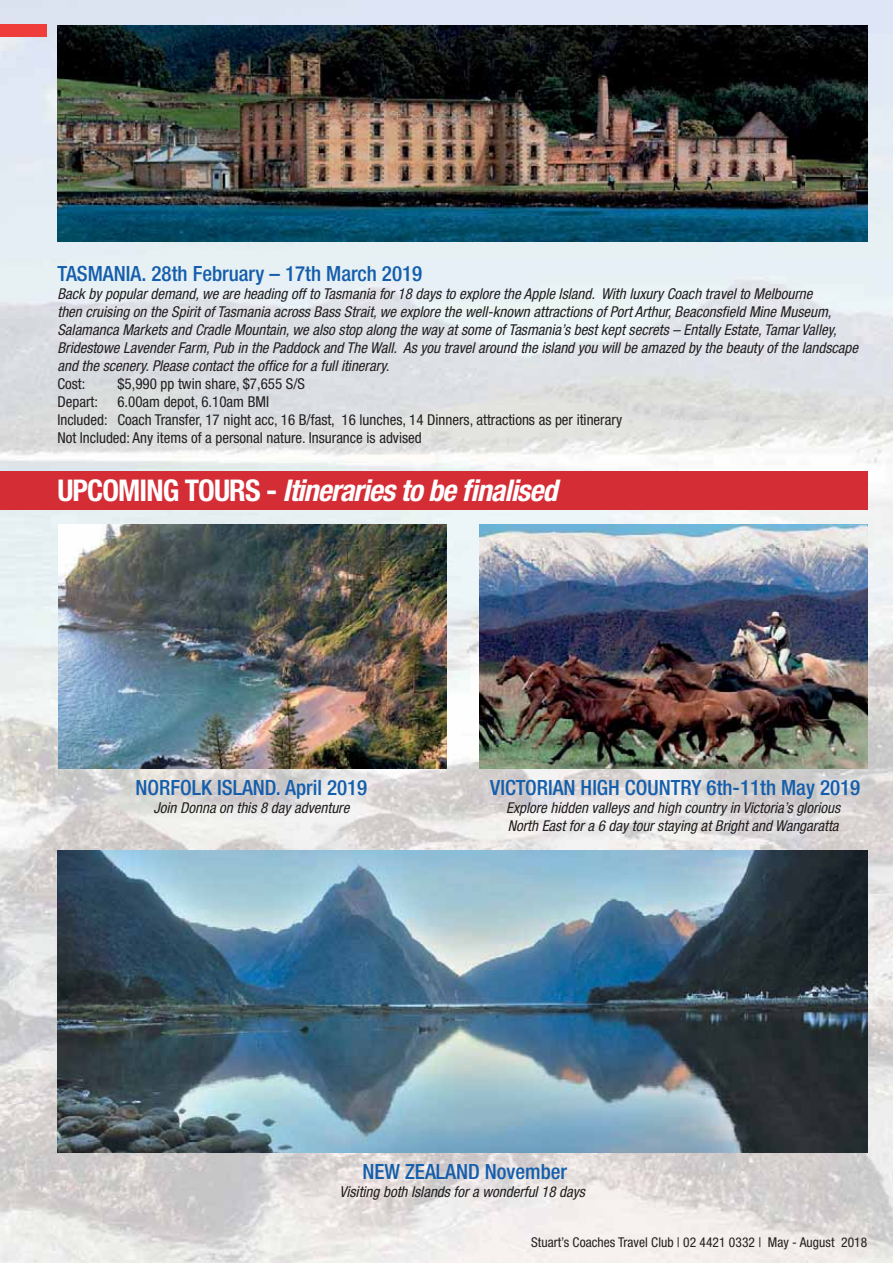
<style>
.page{position:relative;width:893px;height:1263px;background:#fff}
.page>*{position:absolute;margin:0;border:0;box-sizing:border-box;transform-origin:0 0}
.t1{font:italic 700 condensed 30px "Helvetica Neue LT Std";letter-spacing:-.03em;color:#fff}
.t2{font:500 condensed 21px "Helvetica Neue LT Std";color:#145eac}
.t3{font:italic condensed 15px/18px "Helvetica Neue LT";color:#231f20}
.t4{font:condensed 15px/18px "Helvetica Neue LT Std";color:#231f20}
.t5{font:condensed 13.5px "Helvetica Neue LT Std";letter-spacing:.005em;color:#231f20}
.s1{font-style:normal}
</style>
<div class="page">
<img style="left:0;top:0;width:893px;height:1263px">
<img style="left:58px;top:524px;width:388px;height:244px">
<img style="left:479px;top:524px;width:388px;height:244px">
<div style="left:0;top:25px;width:46px;height:12px;background:#ef3d3b"></div>
<img style="left:57px;top:26px;width:810px;height:215px">
<div style="left:0;top:471px;width:867px;height:39px;background:#d52d36"></div>
<img style="left:57px;top:851px;width:810px;height:302px">
<h2 class="t2" style="left:57px;top:266px;width:366px">TASMANIA. 28th February – 17th March 2019</h2>
<p class="t3" style="left:57px;top:286px;width:802px">Back by popular demand, we are heading off to Tasmania for 18 days to explore the Apple Island. With luxury Coach travel to Melbourne<br>then cruising on the Spirit of Tasmania across Bass Strait, we explore the well-known attractions of Port Arthur, Beaconsfield Mine Museum, Salamanca Markets and Cradle Mountain, we also stop along the way at some of Tasmania’s best kept secrets – Entally Estate, Tamar Valley, Bridestowe Lavender Farm, Pub in the Paddock and The Wall. As you travel around the island you will be amazed by the beauty of the landscape and the scenery. Please contact the office for a full itinerary.</p>
<p class="t4" style="left:57px;top:376px;width:30px">Cost:</p>
<p class="t4" style="left:117px;top:376px;width:189px">$5,990 pp twin share, $7,655 S/S</p>
<p class="t4" style="left:57px;top:394px;width:42px">Depart:</p>
<p class="t4" style="left:57px;top:394px;width:566px;text-indent:60px">6.00am depot, 6.10am BMI<br>Included: Coach Transfer, 17 night acc, 16 B/fast, 16 lunches, 14 Dinners, attractions as per itinerary<br>Not Included: Any items of a personal nature. Insurance is advised</p>
<h1 class="t1" style="left:57px;top:473px;width:501px"><span class="s1">UPCOMING TOURS -</span> Itineraries to be finalised</h1>
<h2 class="t2" style="left:135px;top:780px;width:233px">NORFOLK ISLAND. April 2019</h2>
<p class="t3" style="left:153px;top:800px;width:197px">Join Donna on this 8 day adventure</p>
<h2 class="t2" style="left:490px;top:780px;width:371px">VICTORIAN HIGH COUNTRY 6th-11th May 2019</h2>
<p class="t3" style="left:506px;top:800px;width:336px">Explore hidden valleys and high country in Victoria’s glorious<br>North East for a 6 day tour staying at Bright and Wangaratta</p>
<h2 class="t2" style="left:362px;top:1164px;width:206px">NEW ZEALAND November</h2>
<p class="t3" style="left:339px;top:1184px;width:247px">Visiting both Islands for a wonderful 18 days</p>
<p class="t5" style="left:531px;top:1237px;width:338px">Stuart’s Coaches Travel Club | 02 4421 0332 | May - August 2018</p>
</div>
